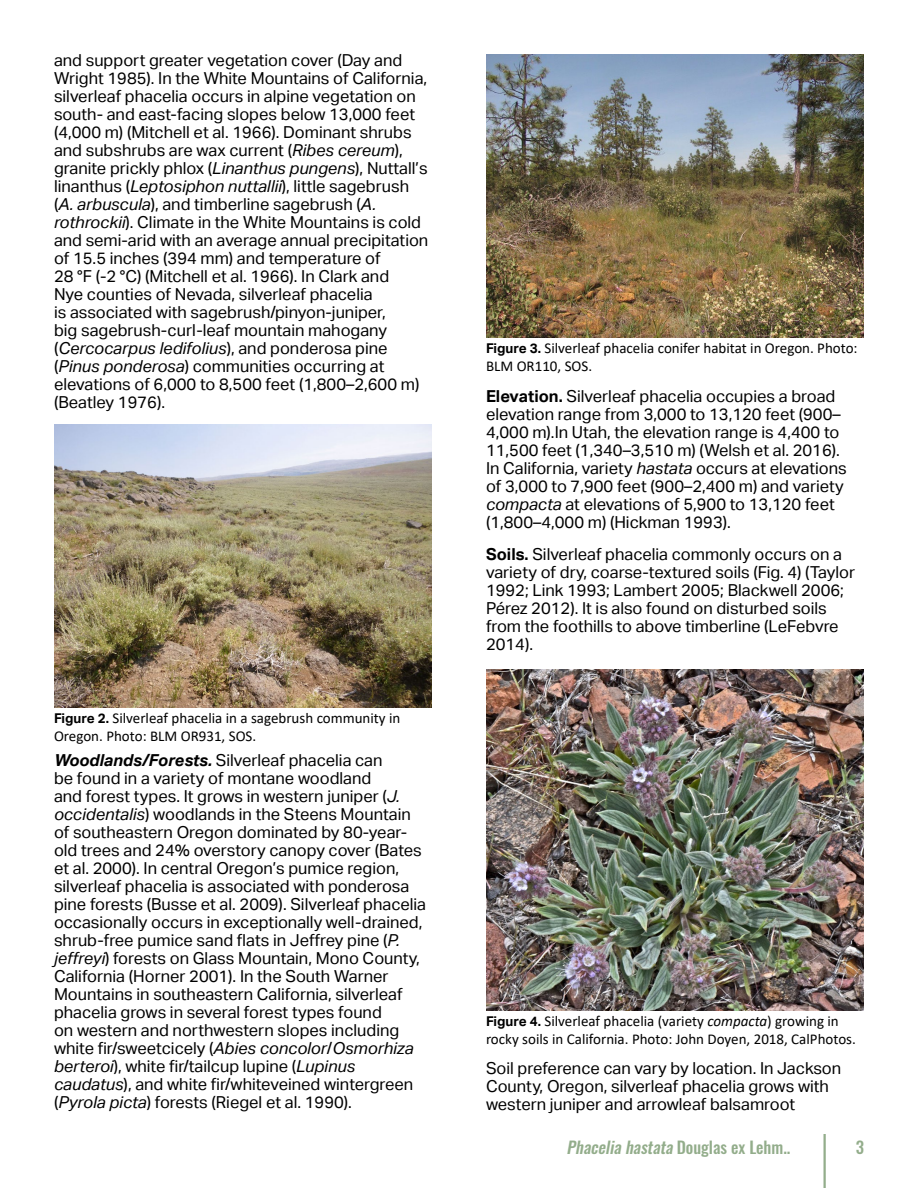
<style>
.page{position:relative;width:918px;height:1188px;background:#fff}
.page>*{position:absolute;margin:0;border:0;box-sizing:border-box;transform-origin:0 0}
.t1{font:16.5px/18px "Aktiv Grotesk";color:#000}
.t2{font:italic 500 16.5px "Oswald";color:#93ad8b}
.t3{font:500 16.5px "Oswald";color:#93ad8b}
.t4{font:15px/18px "Calibri";color:#000}
.s1{font-style:italic}
.s2{font-family:"Aktiv Grotesk";font-weight:700;font-size:13.5px}
.s3{font-weight:700;font-style:italic}
.s4{font-weight:700}
.s5{font-style:normal}
</style>
<div class="page">
<hr style="left:824px;top:1134px;width:2px;height:54px;background:#93ad8b">
<img style="left:54px;top:424px;width:378px;height:284px">
<img style="left:486px;top:55px;width:378px;height:283px">
<img style="left:486px;top:670px;width:378px;height:341px">
<p class="t1" style="left:54px;top:51px;width:376px">and support greater vegetation cover (Day and Wright 1985). In the White Mountains of California, silverleaf phacelia occurs in alpine vegetation on south- and east-facing slopes below 13,000 feet (4,000 m) (Mitchell et al. 1966). Dominant shrubs and subshrubs are wax current (<span class="s1">Ribes cereum</span>), granite prickly phlox (<span class="s1">Linanthus pungens</span>), Nuttall’s linanthus (<span class="s1">Leptosiphon nuttallii</span>), little sagebrush (<span class="s1">A. arbuscula</span>), and timberline sagebrush (<span class="s1">A. rothrockii</span>). Climate in the White Mountains is cold and semi-arid with an average annual precipitation of 15.5 inches (394 mm) and temperature of<br>28 °F (-2 °C) (Mitchell et al. 1966). In Clark and<br>Nye counties of Nevada, silverleaf phacelia<br>is associated with sagebrush/pinyon-juniper,<br>big sagebrush-curl-leaf mountain mahogany (<span class="s1">Cercocarpus ledifolius</span>), and ponderosa pine (<span class="s1">Pinus ponderosa</span>) communities occurring at elevations of 6,000 to 8,500 feet (1,800–2,600 m) (Beatley 1976).</p>
<p class="t4" style="left:54px;top:708px;width:348px"><span class="s2">Figure 2.</span> Silverleaf phacelia in a sagebrush community in<br>Oregon. Photo: BLM OR931, SOS.</p>
<p class="t1" style="left:54px;top:751px;width:374px"><span class="s3">Woodlands/Forests.</span> Silverleaf phacelia can<br>be found in a variety of montane woodland<br>and forest types. It grows in western juniper (<span class="s1">J. occidentalis</span>) woodlands in the Steens Mountain of southeastern Oregon dominated by 80-year&shy;old trees and 24% overstory canopy cover (Bates et al. 2000). In central Oregon’s pumice region, silverleaf phacelia is associated with ponderosa pine forests (Busse et al. 2009). Silverleaf phacelia occasionally occurs in exceptionally well-drained, shrub-free pumice sand flats in Jeffrey pine (<span class="s1">P. jeffreyi</span>) forests on Glass Mountain, Mono County, California (Horner 2001). In the South Warner Mountains in southeastern California, silverleaf phacelia grows in several forest types found<br>on western and northwestern slopes including white fir/sweetcicely (<span class="s1">Abies concolor</span>/<span class="s1">Osmorhiza berteroi</span>), white fir/tailcup lupine (<span class="s1">Lupinus caudatus</span>), and white fir/whiteveined wintergreen (<span class="s1">Pyrola picta</span>) forests (Riegel et al. 1990).</p>
<p class="t4" style="left:486px;top:338px;width:373px"><span class="s2">Figure 3.</span> Silverleaf phacelia conifer habitat in Oregon. Photo:<br>BLM OR110, SOS.</p>
<p class="t1" style="left:486px;top:387px;width:362px"><span class="s4">Elevation.</span> Silverleaf phacelia occupies a broad elevation range from 3,000 to 13,120 feet (900– 4,000 m).In Utah, the elevation range is 4,400 to 11,500 feet (1,340–3,510 m) (Welsh et al. 2016).<br>In California, variety <span class="s1">hastata</span> occurs at elevations of 3,000 to 7,900 feet (900–2,400 m) and variety <span class="s1">compacta</span> at elevations of 5,900 to 13,120 feet (1,800–4,000 m) (Hickman 1993).</p>
<p class="t1" style="left:486px;top:545px;width:371px"><span class="s4">Soils.</span> Silverleaf phacelia commonly occurs on a variety of dry, coarse-textured soils (Fig. 4) (Taylor 1992; Link 1993; Lambert 2005; Blackwell 2006; Pérez 2012). It is also found on disturbed soils from the foothills to above timberline (LeFebvre 2014).</p>
<p class="t4" style="left:486px;top:1012px;width:371px"><span class="s2">Figure 4.</span> Silverleaf phacelia (variety <span class="s1">compacta</span>) growing in rocky soils in California. Photo: John Doyen, 2018, CalPhotos.</p>
<p class="t1" style="left:486px;top:1059px;width:357px">Soil preference can vary by location. In Jackson<br>County, Oregon, silverleaf phacelia grows with western juniper and arrowleaf balsamroot</p>
<p class="t2" style="left:567px;top:1138px;width:225px">Phaceliahastata<span class="s5">D o u g l a s e x L e h m . .</span></p>
<p class="t3" style="left:856px;top:1138px;width:10px">3</p>
</div>
